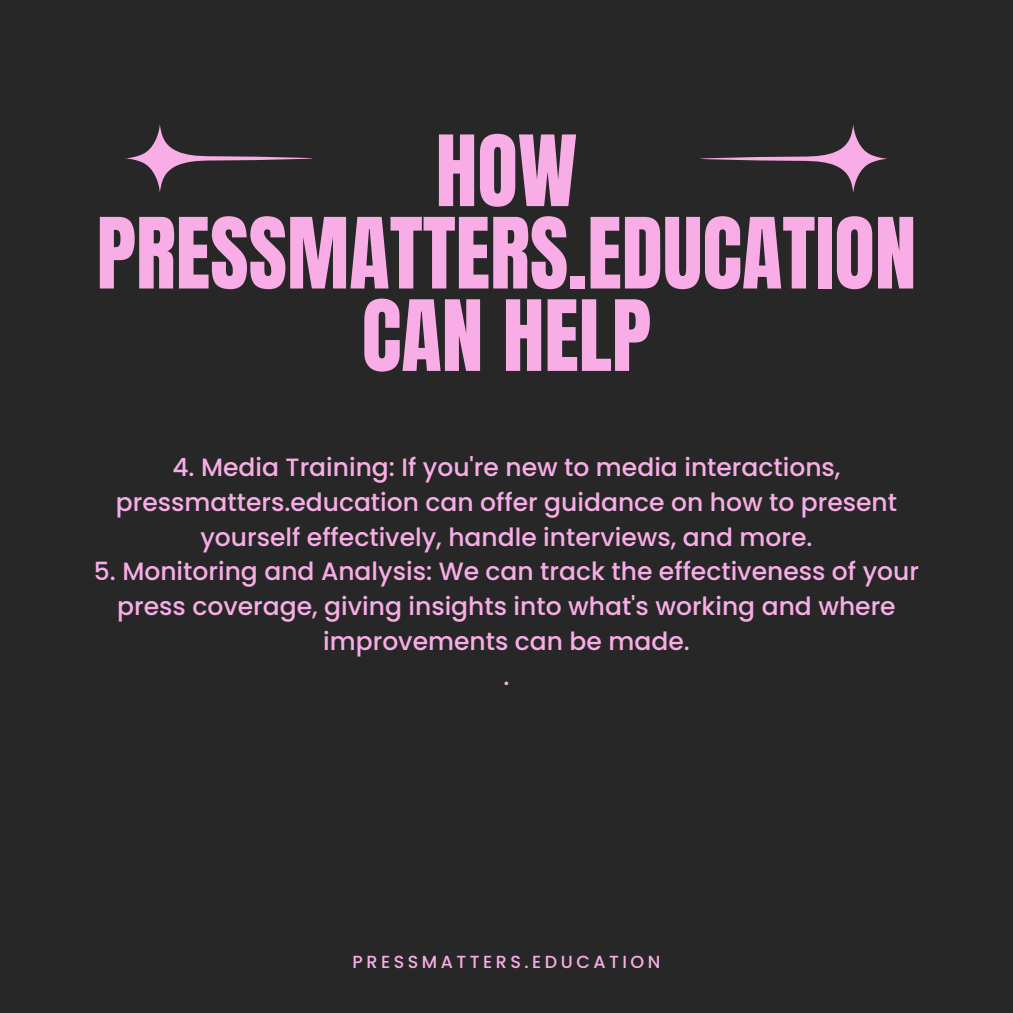
<style>
.page{position:relative;width:1013px;height:1013px;background:#fff}
.page>*{position:absolute;margin:0;border:0;box-sizing:border-box;transform-origin:0 0}
.t1{font:83.38px/82.4px "Anton";color:#f8ade6;text-align:center}
.t2{font:500 25px/34.8px "Poppins";color:#f8ade6;text-align:center}
.t3{font:500 17.5px "Poppins";letter-spacing:.2em;color:#f8ade6}
</style>
<div class="page">
<div style="left:0;top:0;width:1012px;height:1012px;background:#272727"></div>
<svg style="left:700px;top:124px;width:188px;height:69px"></svg>
<svg style="left:125px;top:124px;width:187px;height:69px"></svg>
<p class="t1" style="left:97px;top:131px;width:821px">HOW<br>PRESSMATTERS.EDUCATION<br>CAN HELP</p>
<p class="t2" style="left:116px;top:450px;width:782px">4. Media Training: If you're new to media interactions, pressmatters.education can offer guidance on how to present yourself effectively, handle interviews, and more.</p>
<p class="t2" style="left:94px;top:554px;width:826px">5. Monitoring and Analysis: We can track the effectiveness of your press coverage, giving insights into what's working and where improvements can be made.</p>
<p class="t2" style="left:503px;top:658px;width:8px">.</p>
<p class="t3" style="left:352px;top:949px;width:309px">PRESSMATTERS.EDUCATION</p>
</div>
